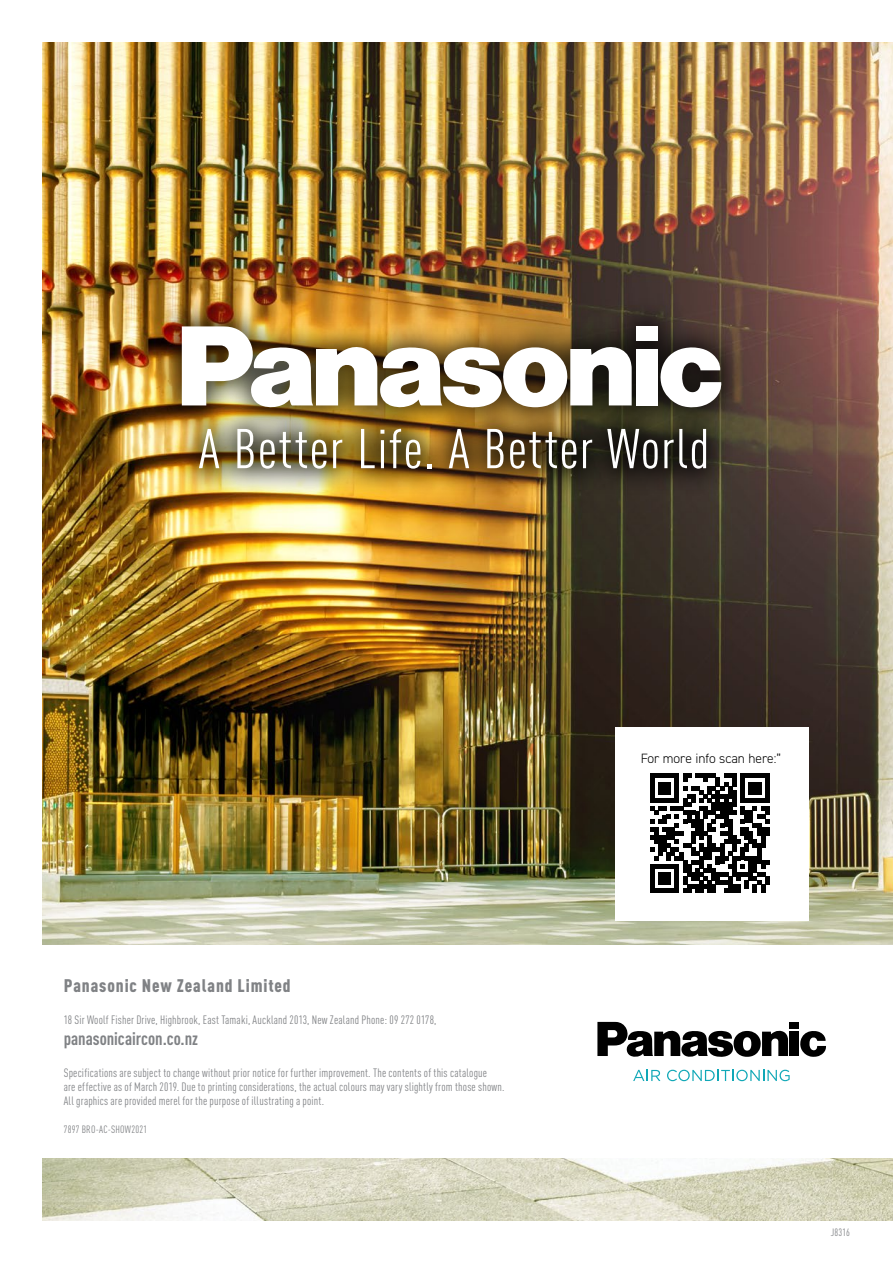
<style>
.page{position:relative;width:893px;height:1263px;background:#fff}
.page>*{position:absolute;margin:0;border:0;box-sizing:border-box;transform-origin:0 0}
.t1{font:condensed 55.2px "DINOT";letter-spacing:.025em;color:#fff}
.t2{font:900 condensed 18px "DINOT";letter-spacing:.045em;color:#808285}
.t3{font:700 condensed 18px "DINOT";color:#808285}
.t4{font:300 13.5px "DIN2014";color:#000}
.t5{font:condensed 12px/14.4px "DINOT";letter-spacing:.015em;color:#808285}
.t6{font:condensed 10.5px "DINOT";letter-spacing:.02em;color:#808285}
</style>
<div class="page">
<img style="left:43px;top:43px;width:850px;height:1177px">
<div style="left:0;top:945px;width:893px;height:213px;background:#fff"></div>
<div style="left:153px;top:298px;width:595px;height:198px;background:#000;opacity:.7"></div>
<svg style="left:660px;top:347px;width:62px;height:60px"></svg>
<div style="left:636px;top:326px;width:22px;height:15px;background:#fff"></div>
<div style="left:636px;top:349px;width:22px;height:56px;background:#fff"></div>
<img style="left:182px;top:326px;width:450px;height:82px">
<svg style="left:800px;top:1031px;width:26px;height:26px"></svg>
<div style="left:790px;top:1022px;width:9px;height:6px;background:#000"></div>
<div style="left:790px;top:1032px;width:9px;height:24px;background:#000"></div>
<svg style="left:597px;top:1022px;width:191px;height:35px"></svg>
<svg style="left:633px;top:1070px;width:27px;height:11px"></svg>
<svg style="left:667px;top:1070px;width:123px;height:11px"></svg>
<div style="left:615px;top:727px;width:193px;height:193px;background:#fff"></div>
<svg style="left:650px;top:774px;width:119px;height:119px"></svg>
<h1 class="t1" style="left:199px;top:417px;width:512px">A Better Life. A Better World</h1>
<h2 class="t2" style="left:64px;top:974px;width:228px">Panasonic New Zealand Limited</h2>
<p class="t5" style="left:64px;top:1012px;width:374px">18 Sir Woolf Fisher Drive, Highbrook, East Tamaki, Auckland 2013, New Zealand Phone: 09 272 0178,</p>
<h2 class="t3" style="left:64px;top:1028px;width:136px">panasonicaircon.co.nz</h2>
<p class="t5" style="left:64px;top:1065px;width:442px">Specifications are subject to change without prior notice for further improvement. The contents of this catalogue<br>are effective as of March 2019. Due to printing considerations, the actual colours may vary slightly from those shown.<br>All graphics are provided merel for the purpose of illustrating a point.</p>
<p class="t6" style="left:64px;top:1123px;width:85px">7897 BRO-AC-SHOW2021</p>
<p class="t4" style="left:641px;top:750px;width:142px">For more info scan here:”</p>
<p class="t6" style="left:831px;top:1226px;width:21px">J8316</p>
</div>
